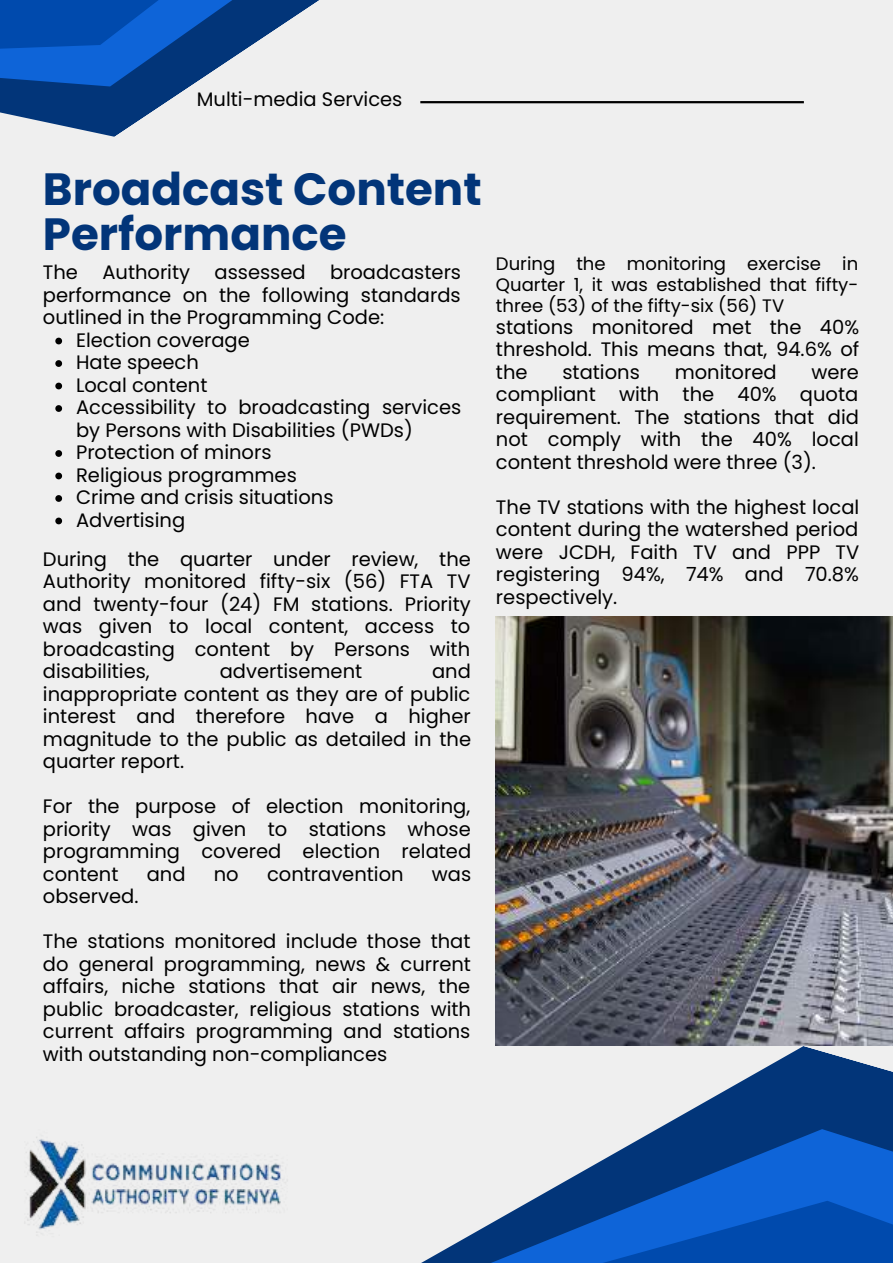
<style>
.page{position:relative;width:893px;height:1264px;background:#fff}
.page>*{position:absolute;margin:0;border:0;box-sizing:border-box;transform-origin:0 0}
.t1{font:700 45.15px/45px "Poppins";color:#023579}
.t2{font:19.5px/22.5px "Poppins";color:#000;text-align:justify}
.t3{font:18px/21.3px "Poppins";color:#000;text-align:justify}
</style>
<div class="page">
<div style="left:0;top:0;width:892px;height:1262px;background:#efefef"></div>
<svg style="left:495px;top:994px;width:397px;height:64px"></svg>
<svg style="left:423px;top:1058px;width:469px;height:204px"></svg>
<svg style="left:0;top:0;width:483px;height:137px"></svg>
<hr style="left:420px;top:101px;width:383px;height:2px;background:#000">
<img style="left:496px;top:616px;width:396px;height:429px">
<svg style="left:55px;top:338px;width:7px;height:6px"></svg>
<svg style="left:55px;top:360px;width:7px;height:7px"></svg>
<svg style="left:55px;top:382px;width:7px;height:7px"></svg>
<svg style="left:55px;top:405px;width:7px;height:7px"></svg>
<svg style="left:55px;top:450px;width:7px;height:7px"></svg>
<svg style="left:55px;top:472px;width:7px;height:7px"></svg>
<svg style="left:55px;top:495px;width:7px;height:7px"></svg>
<svg style="left:55px;top:517px;width:7px;height:7px"></svg>
<img style="left:26px;top:1137px;width:260px;height:96px">
<p class="t2" style="left:197px;top:88px;width:207px">Multi-media Services</p>
<h1 class="t1" style="left:43px;top:167px;width:440px">Broadcast Content<br>Performance</h1>
<p class="t2" style="left:43px;top:261px;width:419px">The Authority assessed broadcasters performance on the following standards outlined in the Programming Code:</p>
<p class="t3" style="left:496px;top:252px;width:364px">During the monitoring exercise in Quarter 1, it was established that fifty&shy;three (53) of the fifty-six (56) TV</p>
<p class="t2" style="left:496px;top:315px;width:365px">stations monitored met the 40% threshold. This means that, 94.6% of the</p>
<p class="t2" style="left:76px;top:328px;width:387px;text-align:left">Election coverage<br>Hate speech<br>Local content<br>Accessibility to broadcasting services by Persons with Disabilities (PWDs)<br>Protection of minors<br>Religious programmes<br>Crime and crisis situations<br>Advertising</p>
<p class="t2" style="left:562px;top:360px;width:79px">stations</p>
<p class="t2" style="left:674px;top:360px;width:103px">monitored</p>
<p class="t2" style="left:496px;top:360px;width:364px;text-indent:315px">were compliant with the 40% quota requirement. The stations that did not comply with the 40% local content threshold were three (3).</p>
<p class="t2" style="left:496px;top:495px;width:365px">The TV stations with the highest local content during the watershed period were JCDH, Faith TV and PPP TV registering 94%, 74% and 70.8% respectively.</p>
<p class="t2" style="left:43px;top:547px;width:429px">During the quarter under review, the Authority monitored fifty-six (56) FTA TV and twenty-four (24) FM stations. Priority was given to local content, access to broadcasting content by Persons with disabilities,</p>
<p class="t2" style="left:220px;top:660px;width:144px">advertisement</p>
<p class="t2" style="left:43px;top:660px;width:429px;text-indent:389px">and inappropriate content as they are of public interest and therefore have a higher magnitude to the public as detailed in the quarter report.</p>
<p class="t2" style="left:43px;top:795px;width:429px">For the purpose of election monitoring, priority was given to stations whose programming covered election related content</p>
<p class="t2" style="left:147px;top:862px;width:40px">and</p>
<p class="t2" style="left:214px;top:862px;width:26px">no</p>
<p class="t2" style="left:267px;top:862px;width:138px">contravention</p>
<p class="t2" style="left:432px;top:862px;width:41px">was</p>
<p class="t2" style="left:43px;top:885px;width:97px">observed.</p>
<p class="t2" style="left:43px;top:930px;width:429px">The stations monitored include those that do general programming, news &amp; current affairs, niche stations that air news, the public broadcaster, religious stations with current affairs programming and stations with outstanding non-compliances</p>
</div>
